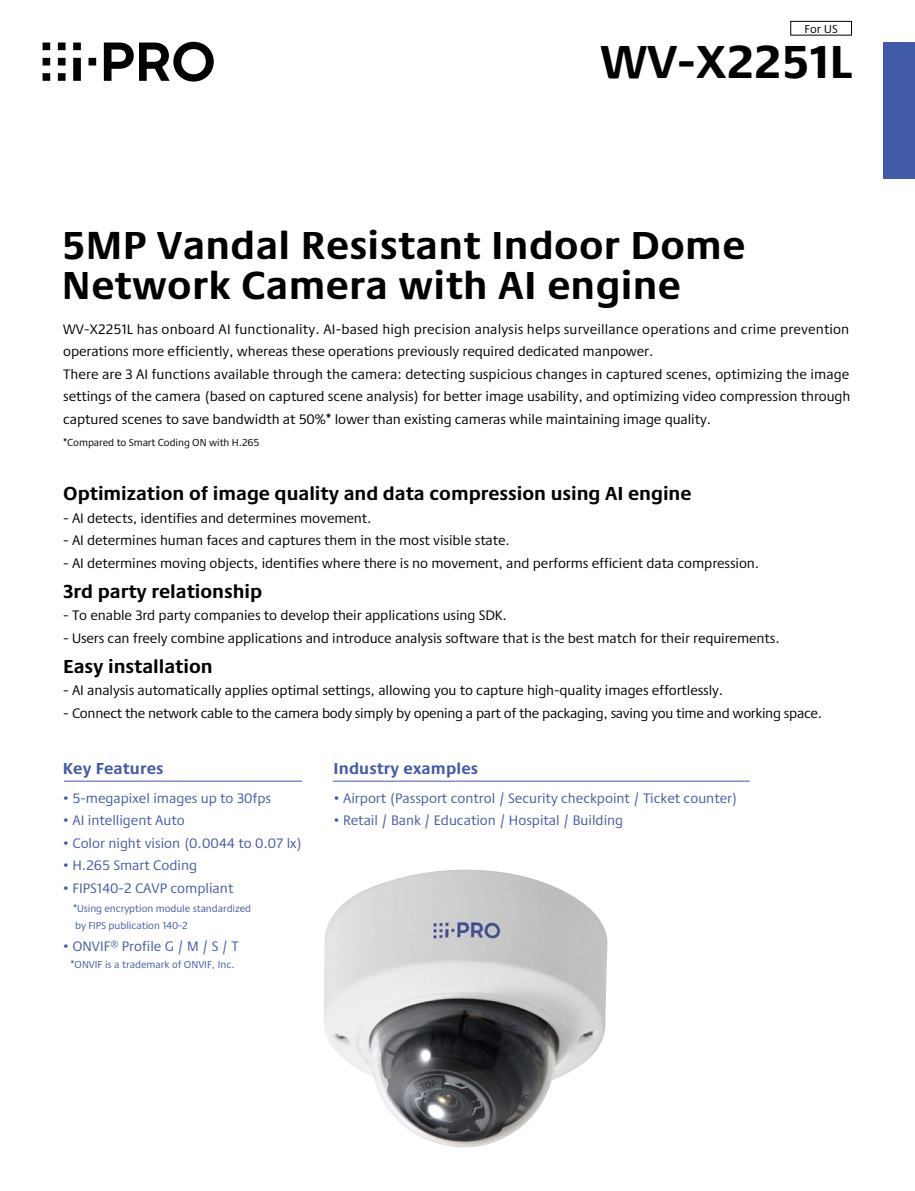
<style>
.page{position:relative;width:915px;height:1191px;background:#fff}
.page>*{position:absolute;margin:0;border:0;box-sizing:border-box;transform-origin:0 0}
.t1{font:700 48px "Praxis Next";color:#000}
.t2{font:700 40.5px/40.5px "Praxis Next";letter-spacing:.01em;color:#000}
.t3{font:700 19.5px "Praxis Next";color:#000}
.t4{font:700 16.5px "Praxis Next";letter-spacing:.01em;color:#425ba8}
.t5{font:14.25px/22.5px "Praxis Next";letter-spacing:-.005em;color:#000}
.t6{font:14.25px "Praxis Next";color:#425ba8}
.t7{font:12px "Praxis Next";color:#000}
.t8{font:10.5px/16.5px "Praxis Next";letter-spacing:-.005em;color:#425ba8}
.t9{font:10.5px "Praxis Next";letter-spacing:-.005em;color:#000}
</style>
<div class="page">
<img style="left:324px;top:869px;width:283px;height:279px">
<hr style="left:64px;top:780px;width:238px;height:1px;background:#425ba8">
<hr style="left:333px;top:780px;width:416px;height:1px;background:#425ba8">
<div style="left:882px;top:43px;width:32px;height:136px;background:#425ba8"></div>
<svg style="left:43px;top:42px;width:171px;height:40px"></svg>
<div style="left:790px;top:21px;width:61px;height:14px;border:1px solid #000"></div>
<p class="t7" style="left:804px;top:20px;width:35px">For US</p>
<h1 class="t1" style="left:600px;top:24px;width:254px">WV-X2251L</h1>
<h2 class="t2" style="left:62px;top:223px;width:684px">5MP Vandal Resistant Indoor Dome<br>Network Camera with AI engine</h2>
<p class="t5" style="left:63px;top:317px;width:788px">WV-X2251L has onboard AI functionality. AI-based high precision analysis helps surveillance operations and crime prevention operations more efficiently, whereas these operations previously required dedicated manpower.<br>There are 3 AI functions available through the camera: detecting suspicious changes in captured scenes, optimizing the image settings of the camera (based on captured scene analysis) for better image usability, and optimizing video compression through captured scenes to save bandwidth at 50%* lower than existing cameras while maintaining image quality.</p>
<p class="t9" style="left:63px;top:435px;width:197px">*Compared to Smart Coding ON with H.265</p>
<h3 class="t3" style="left:63px;top:478px;width:629px">Optimization of image quality and data compression using AI engine</h3>
<p class="t5" style="left:63px;top:506px;width:310px">- AI detects, identifies and determines movement.</p>
<p class="t5" style="left:63px;top:529px;width:448px">- AI determines human faces and captures them in the most visible state.</p>
<p class="t5" style="left:63px;top:551px;width:697px">- AI determines moving objects, identifies where there is no movement, and performs efficient data compression.</p>
<h3 class="t3" style="left:63px;top:576px;width:200px">3rd party relationship</h3>
<p class="t5" style="left:63px;top:604px;width:445px">- To enable 3rd party companies to develop their applications using SDK.</p>
<p class="t5" style="left:63px;top:626px;width:717px">- Users can freely combine applications and introduce analysis software that is the best match for their requirements.</p>
<h3 class="t3" style="left:63px;top:651px;width:151px">Easy installation</h3>
<p class="t5" style="left:63px;top:679px;width:661px">- AI analysis automatically applies optimal settings, allowing you to capture high-quality images effortlessly.</p>
<p class="t5" style="left:63px;top:701px;width:760px">- Connect the network cable to the camera body simply by opening a part of the packaging, saving you time and working space.</p>
<p class="t4" style="left:63px;top:755px;width:102px">Key Features</p>
<p class="t6" style="left:63px;top:787px;width:210px">• 5-megapixel images up to 30fps</p>
<p class="t6" style="left:63px;top:809px;width:123px">• AI intelligent Auto</p>
<p class="t6" style="left:63px;top:832px;width:241px">• Color night vision (0.0044 to 0.07 lx)</p>
<p class="t6" style="left:63px;top:854px;width:136px">• H.265 Smart Coding</p>
<p class="t6" style="left:63px;top:877px;width:172px">• FIPS140-2 CAVP compliant</p>
<p class="t8" style="left:73px;top:900px;width:180px">*Using encryption module standardized by FIPS publication 140-2</p>
<p class="t6" style="left:63px;top:935px;width:177px">• ONVIF<sup>®</sup> Profile G / M / S / T</p>
<p class="t8" style="left:70px;top:955px;width:166px">*ONVIF is a trademark of ONVIF, Inc.</p>
<p class="t4" style="left:333px;top:755px;width:146px">Industry examples</p>
<p class="t6" style="left:333px;top:787px;width:405px">• Airport (Passport control / Security checkpoint / Ticket counter)</p>
<p class="t6" style="left:333px;top:809px;width:291px">• Retail / Bank / Education / Hospital / Building</p>
</div>
